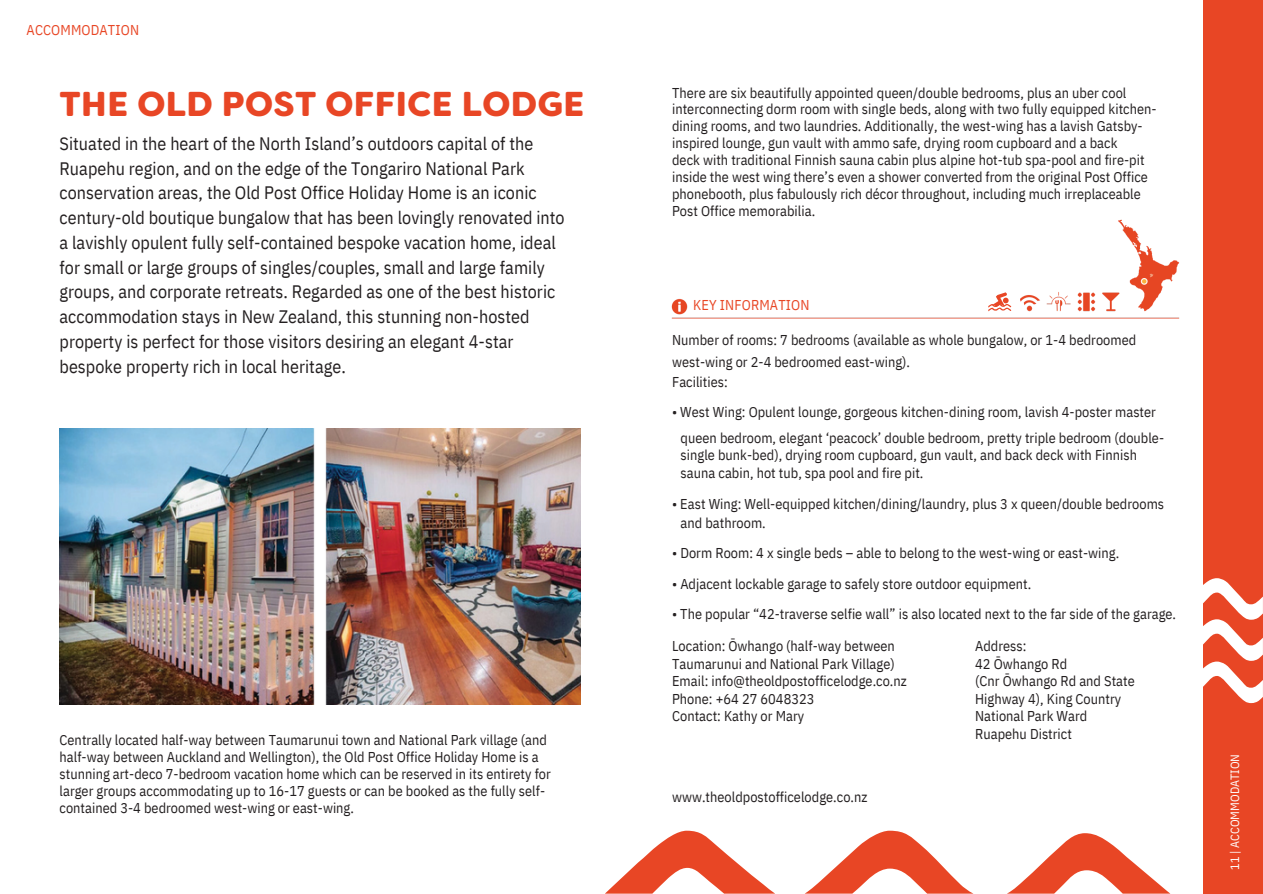
<style>
.page{position:relative;width:1263px;height:894px;background:#fff}
.page>*{position:absolute;margin:0;border:0;box-sizing:border-box;transform-origin:0 0}
.t1{font:900 34.5px "Filson Soft";letter-spacing:.015em;color:#e84625}
.t2{font:18px/24.8px "IBM Plex Sans Cond";letter-spacing:.005em;color:#231f20}
.t3{font:14.25px/16.8px "IBM Plex Sans Cond";letter-spacing:.005em;color:#231f20}
.t4{font:14.25px "IBM Plex Sans Cond";letter-spacing:.01em;color:#e84625}
.t5{font:12px "IBM Plex Sans Cond";letter-spacing:.005em;color:#fff}
</style>
<div class="page">
<img style="left:671px;top:219px;width:509px;height:100px">
<div style="left:1203px;top:0;width:60px;height:893px;background:#e84625"></div>
<svg style="left:1203px;top:578px;width:60px;height:125px"></svg>
<svg style="left:605px;top:830px;width:565px;height:63px"></svg>
<img style="left:60px;top:429px;width:520px;height:275px">
<svg style="left:988px;top:292px;width:23px;height:19px"></svg>
<h2 class="t4" style="left:27px;top:21px;width:114px">ACCOMMODATION</h2>
<p class="t1" style="left:60px;top:91px;width:526px">THE OLD POST OFFICE LODGE</p>
<p class="t2" style="left:60px;top:131px;width:507px">Situated in the heart of the North Island’s outdoors capital of the Ruapehu region, and on the edge of the Tongariro National Park conservation areas, the Old Post Office Holiday Home is an iconic century-old boutique bungalow that has been lovingly renovated into a lavishly opulent fully self-contained bespoke vacation home, ideal for small or large groups of singles/couples, small and large family groups, and corporate retreats. Regarded as one of the best historic accommodation stays in New Zealand, this stunning non-hosted property is perfect for those visitors desiring an elegant 4-star bespoke property rich in local heritage.</p>
<h3 class="t3" style="left:60px;top:731px;width:493px">Centrally located half-way between Taumarunui town and National Park village (and half-way between Auckland and Wellington), the Old Post Office Holiday Home is a stunning art-deco 7-bedroom vacation home which can be reserved in its entirety for larger groups accommodating up to 16-17 guests or can be booked as the fully self&shy;contained 3-4 bedroomed west-wing or east-wing.</h3>
<h3 class="t3" style="left:672px;top:84px;width:486px">There are six beautifully appointed queen/double bedrooms, plus an uber cool interconnecting dorm room with single beds, along with two fully equipped kitchen&shy;dining rooms, and two laundries. Additionally, the west-wing has a lavish Gatsby&shy;inspired lounge, gun vault with ammo safe, drying room cupboard and a back<br>deck with traditional Finnish sauna cabin plus alpine hot-tub spa-pool and fire-pit inside the west wing there’s even a shower converted from the original Post Office phonebooth, plus fabulously rich décor throughout, including much irreplaceable Post Office memorabilia.</h3>
<h3 class="t4" style="left:693px;top:295px;width:118px">KEY INFORMATION</h3>
<h3 class="t3" style="left:672px;top:329px;width:466px;line-height:20.9px">Number of rooms: 7 bedrooms (available as whole bungalow, or 1-4 bedroomed west-wing or 2-4 bedroomed east-wing).<br>Facilities:</h3>
<h3 class="t3" style="left:672px;top:403px;width:485px">• West Wing: Opulent lounge, gorgeous kitchen-dining room, lavish 4-poster master</h3>
<h3 class="t3" style="left:681px;top:429px;width:485px;line-height:17.4px">queen bedroom, elegant ‘peacock’ double bedroom, pretty triple bedroom (double&shy;single bunk-bed), drying room cupboard, gun vault, and back deck with Finnish sauna cabin, hot tub, spa pool and fire pit.</h3>
<h3 class="t3" style="left:672px;top:495px;width:494px">• East Wing: Well-equipped kitchen/dining/laundry, plus 3 x queen/double bedrooms</h3>
<h3 class="t3" style="left:681px;top:514px;width:87px">and bathroom.</h3>
<p class="t3" style="left:672px;top:544px;width:449px">• Dorm Room: 4 x single beds – able to belong to the west-wing or east-wing.</p>
<p class="t3" style="left:672px;top:574px;width:361px">• Adjacent lockable garage to safely store outdoor equipment.</p>
<p class="t3" style="left:672px;top:605px;width:505px">• The popular “42-traverse selfie wall” is also located next to the far side of the garage.</p>
<h2 class="t3" style="left:672px;top:636px;width:236px;line-height:17.7px">Location: Ōwhango (half-way between Taumarunui and National Park Village)<br>Email: info@theoldpostofficelodge.co.nz Phone: +64 27 6048323</h2>
<h1 class="t3" style="left:672px;top:706px;width:134px">Contact: Kathy or Mary</h1>
<p class="t3" style="left:975px;top:636px;width:161px;line-height:17.4px">Address:<br>42 Ōwhango Rd<br>(Cnr Ōwhango Rd and State<br>Highway 4), King Country<br>National Park Ward</p>
<h3 class="t3" style="left:975px;top:724px;width:98px">Ruapehu District</h3>
<p class="t3" style="left:672px;top:787px;width:197px">www.theoldpostofficelodge.co.nz</p>
<p class="t5" style="left:1227px;top:869px;width:117px;rotate:-90deg">11 | ACCOMMODATION</p>
</div>
